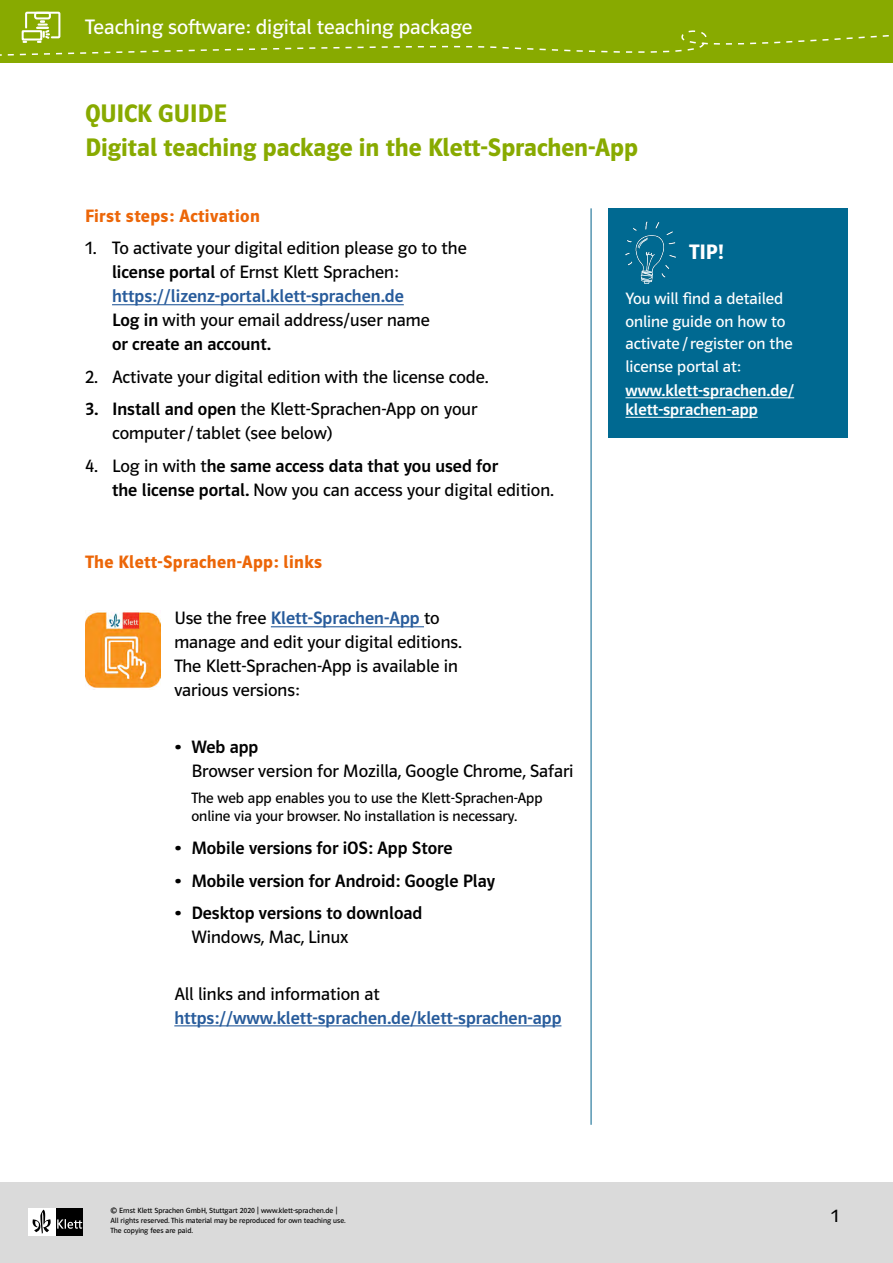
<style>
.page{position:relative;width:893px;height:1263px;background:#fff}
.page>*{position:absolute;margin:0;border:0;box-sizing:border-box;transform-origin:0 0}
.t1{font:600 25.5px/34.5px "Polo CEF";color:#8a0}
.t2{font:21px "Polo CEF";color:#fff}
.t3{font:600 21px "Polo CEF";color:#fff}
.t4{font:18px/24px "Polo CEF";color:#000}
.t5{font:500 18px/24px "Polo CEF";color:#000}
.t6{font:600 18px "Polo CEF";letter-spacing:.02em;color:#ec6608}
.t7{font:500 18px "Polo CEF";color:#275b9b}
.t8{font:16.5px/22.5px "Polo CEF";color:#fff}
.t9{font:500 16.5px/19.5px "Polo CEF";color:#fff}
.t10{font:15px/18px "Polo CEF";color:#000}
.t11{font:7.5px/10.1px "Polo CEF";color:#000}
.s1{font-weight:500}
.s2{font-weight:500;color:#275b9b}
.s3{font-weight:400}
</style>
<div class="page">
<div style="left:0;top:1182px;width:893px;height:81px;background:#dadada"></div>
<div style="left:56px;top:1208px;width:27px;height:27px;background:#000"></div>
<div style="left:28px;top:1208px;width:28px;height:27px;background:#fff"></div>
<svg style="left:57px;top:1219px;width:25px;height:10px"></svg>
<svg style="left:33px;top:1210px;width:18px;height:24px"></svg>
<hr style="left:112px;top:304px;width:292px;height:1px;background:#275b9b">
<hr style="left:271px;top:626px;width:153px;height:1px;background:#275b9b">
<hr style="left:174px;top:1025px;width:387px;height:1px;background:#275b9b">
<div style="left:608px;top:208px;width:240px;height:230px;background:#006991"></div>
<hr style="left:625px;top:397px;width:169px;height:1px;background:#fff">
<hr style="left:625px;top:417px;width:133px;height:1px;background:#fff">
<hr style="left:591px;top:208px;width:1px;height:917px;background:#00628b">
<img style="left:85px;top:610px;width:75px;height:80px">
<img style="left:625px;top:221px;width:51px;height:62px">
<div style="left:0;top:0;width:893px;height:62px;background:#8a0"></div>
<svg style="left:0;top:11px;width:889px;height:45px"></svg>
<p class="t2" style="left:85px;top:14px;width:389px">Teaching software: digital teaching package</p>
<h1 class="t1" style="left:85px;top:96px;width:555px">QUICK GUIDE<br>Digital teaching package in the Klett-Sprachen-App</h1>
<p class="t6" style="left:85px;top:205px;width:176px">First steps: Activation</p>
<p class="t4" style="left:112px;top:237px;width:356px;text-indent:-27px">1. To activate your digital edition please go to the <span class="s1">license portal</span> of Ernst Klett Sprachen: <span class="s2">https://lizenz-portal.klett-sprachen.de<br></span><span class="s1">Log in</span> with your email address/user name<br><span class="s1">or create an account.</span></p>
<p class="t4" style="left:85px;top:365px;width:405px">2. Activate your digital edition with the license code.</p>
<p class="t4" style="left:112px;top:398px;width:367px;text-indent:-27px"><span class="s1">3. Install and open</span> the Klett-Sprachen-App on your computer/tablet (see below)</p>
<p class="t5" style="left:112px;top:454px;width:443px;text-indent:-27px"><span class="s3">4. Log in with t</span>he same access data that you used for<br>the license portal. <span class="s3">Now you can access your digital edition.</span></p>
<p class="t6" style="left:85px;top:551px;width:239px">The Klett-Sprachen-App: links</p>
<p class="t4" style="left:174px;top:607px;width:289px">Use the free <span class="s2">Klett-Sprachen-App</span> to manage and edit your digital editions.<br>The Klett-Sprachen-App is available in various versions:</p>
<p class="t5" style="left:174px;top:735px;width:86px">• Web app</p>
<p class="t4" style="left:191px;top:759px;width:384px">Browser version for Mozilla, Google Chrome, Safari</p>
<p class="t10" style="left:191px;top:790px;width:353px">The web app enables you to use the Klett-Sprachen-App online via your browser. No installation is necessary.</p>
<p class="t5" style="left:174px;top:836px;width:280px">• Mobile versions for iOS: App Store</p>
<p class="t5" style="left:174px;top:869px;width:322px">• Mobile version for Android: Google Play</p>
<p class="t5" style="left:174px;top:901px;width:250px">• Desktop versions to download</p>
<p class="t4" style="left:191px;top:925px;width:159px">Windows, Mac, Linux</p>
<p class="t4" style="left:174px;top:982px;width:207px">All links and information at</p>
<p class="t7" style="left:174px;top:1007px;width:389px">https://www.klett-sprachen.de/klett-sprachen-app</p>
<p class="t3" style="left:689px;top:240px;width:36px">TIP!</p>
<p class="t8" style="left:625px;top:288px;width:169px">You will find a detailed online guide on how to activate/register on the license portal at:</p>
<p class="t9" style="left:625px;top:381px;width:170px">www.klett-sprachen.de/ klett-sprachen-app</p>
<p class="t11" style="left:111px;top:1206px;width:237px">© Ernst Klett Sprachen GmbH, Stuttgart 2020 | www.klett-sprachen.de |<br>All rights reserved. This material may be reproduced for own teaching use.<br>The copying fees are paid.</p>
<p class="t4" style="left:831px;top:1205px;width:9px">1</p>
</div>
